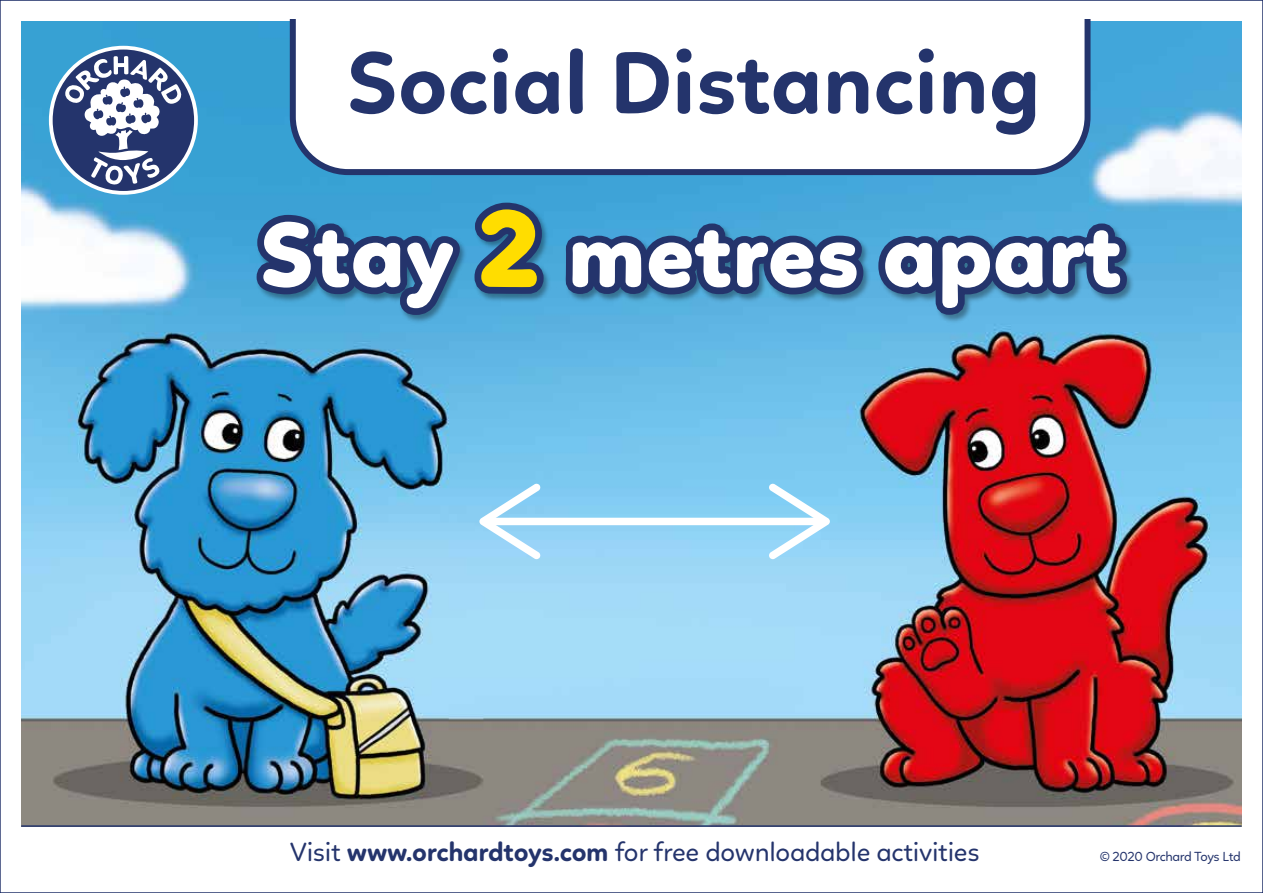
<style>
.page{position:relative;width:1263px;height:893px;background:#fff}
.page>*{position:absolute;margin:0;border:0;box-sizing:border-box;transform-origin:0 0}
.t1{font:800 94.5px "Linotte";color:#fff}
.t2{font:700 90px "Linotte";color:#24346c}
.t3{font:27px "Linotte";letter-spacing:-.01em;color:#24346c}
.t4{font:13.5px "Linotte";letter-spacing:-.025em;color:#24346c}
.s1{font-size:112.5px}
.s2{font-weight:700}
</style>
<div class="page">
<img style="left:21px;top:21px;width:1221px;height:804px">
<div style="left:488px;top:518px;width:333px;height:7px;background:#fff"></div>
<svg style="left:479px;top:483px;width:62px;height:76px"></svg>
<svg style="left:768px;top:483px;width:62px;height:76px"></svg>
<svg style="left:49px;top:46px;width:149px;height:149px"></svg>
<div style="left:53px;top:50px;width:141px;height:141px;background:#24346c;border-radius:50%"></div>
<svg style="left:64px;top:56px;width:118px;height:129px"></svg>
<hr style="left:21px;top:825px;width:1221px;height:2px;background:#24346c">
<svg style="left:290px;top:20px;width:800px;height:155px"></svg>
<img style="left:247px;top:183px;width:897px;height:149px">
<svg style="left:250px;top:196px;width:300px;height:126px;background:#3570a4"></svg>
<svg style="left:559px;top:217px;width:579px;height:104px;background:#3b70a3"></svg>
<h2 class="t2" style="left:346px;top:30px;width:696px">Social Distancing</h2>
<h1 class="t1" style="left:259px;top:198px;width:864px">Stay <span class="s1">2</span> metres apart</h1>
<p class="t3" style="left:290px;top:836px;width:691px">Visit <span class="s2">www.orchardtoys.com</span> for free downloadable activities</p>
<p class="t4" style="left:1100px;top:848px;width:143px">© 2020 Orchard Toys Ltd</p>
</div>
